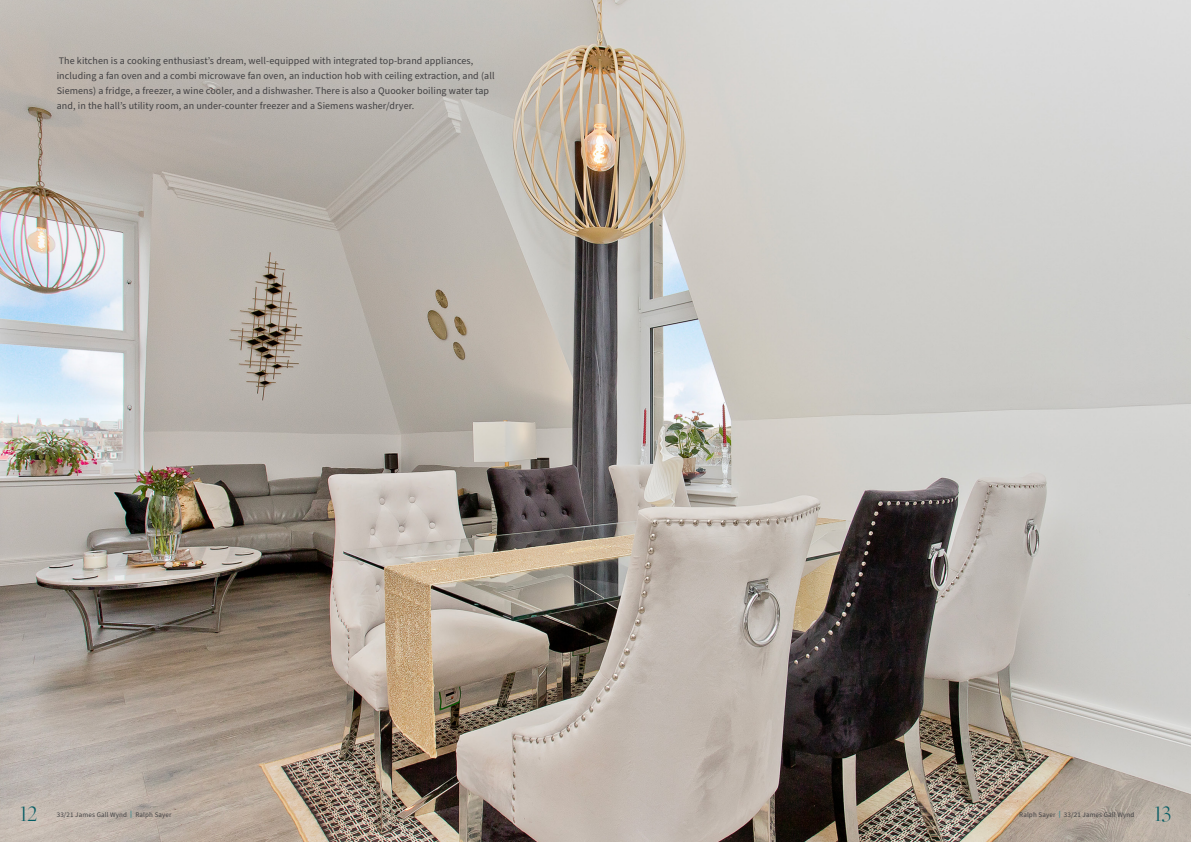
<style>
.page{position:relative;width:1191px;height:842px;background:#fff}
.page>*{position:absolute;margin:0;border:0;box-sizing:border-box;transform-origin:0 0}
.t1{font:300 23px "Freight Big Pro";color:#075d64}
.t2{font:10px/15px "Source Sans Pro";letter-spacing:.01em;color:#414042}
.t3{font:7px "Source Sans Pro";letter-spacing:.02em;color:#414042}
.s1{font-weight:900;color:#499094}
</style>
<div class="page">
<img style="left:0;top:0;width:1191px;height:842px">
<p class="t2" style="left:57px;top:54px;width:439px">The kitchen is a cooking enthusiast’s dream, well-equipped with integrated top-brand appliances, including a fan oven and a combi microwave fan oven, an induction hob with ceiling extraction, and (all Siemens) a fridge, a freezer, a wine cooler, and a dishwasher. There is also a Quooker boiling water tap and, in the hall’s utility room, an under-counter freezer and a Siemens washer/dryer.</p>
<h1 class="t1" style="left:20px;top:798px;width:19px">12</h1>
<p class="t3" style="left:57px;top:810px;width:116px">33/21 James Gall Wynd <span class="s1">|</span> Ralph Sayer</p>
<p class="t3" style="left:1019px;top:810px;width:116px">Ralph Sayer <span class="s1">|</span> 33/21 James Gall Wynd</p>
<h1 class="t1" style="left:1154px;top:798px;width:18px">13</h1>
</div>
